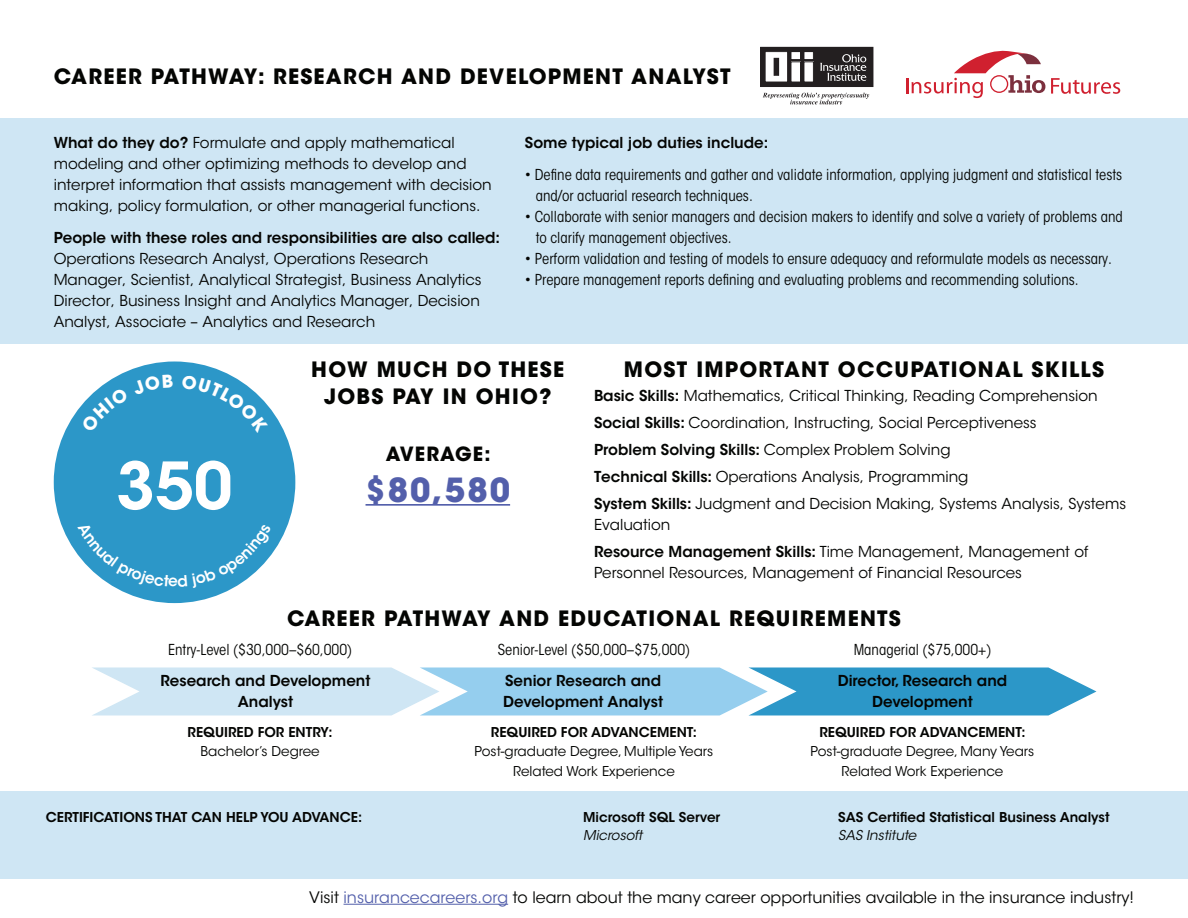
<style>
.page{position:relative;width:1188px;height:918px;background:#fff}
.page>*{position:absolute;margin:0;border:0;box-sizing:border-box;transform-origin:0 0}
.t1{font:600 64.5px "ITC Avant Garde Std";color:#fff}
.t2{font:700 33px "ITC Avant Garde Std";color:#535fab}
.t3{font:700 21px/27px "ITC Avant Garde Std";letter-spacing:.06em;color:#040503;text-align:center}
.t4{font:700 19.5px "ITC Avant Garde Std";letter-spacing:.06em;color:#040503}
.t5{font:15.75px "ITC Avant Garde Std";color:#040503}
.t6{font:15px/21px "ITC Avant Garde Std";color:#040503}
.t7{font:condensed 15px/21px "ITC Avant Garde Std";color:#040503}
.t8{font:600 15px/21px "ITC Avant Garde Std";color:#040503;text-align:center}
.t9{font:600 13.5px "ITC Avant Garde Std";color:#040503}
.t10{font:13.5px/19.5px "ITC Avant Garde Std";color:#040503;text-align:center}
.t11{font:italic 13.5px "ITC Avant Garde Std";color:#040503}
.s1{font-weight:600}
.s2{color:#535fab}
</style>
<div class="page">
<div style="left:0;top:118px;width:1188px;height:226px;background:#cfe6f4"></div>
<div style="left:0;top:791px;width:1188px;height:88px;background:#cfe6f4"></div>
<svg style="left:763px;top:93px;width:106px;height:11px"></svg>
<div style="left:761px;top:47px;width:112px;height:40px;background:#231f20"></div>
<div style="left:765px;top:52px;width:23px;height:30px;background:#fff"></div>
<div style="left:765px;top:51px;width:23px;height:31px;border:1px solid #231f20"></div>
<div style="left:774px;top:58px;width:5px;height:17px;background:#231f20"></div>
<div style="left:791px;top:52px;width:10px;height:8px;background:#fff"></div>
<div style="left:791px;top:51px;width:10px;height:9px;border:1px solid #231f20"></div>
<div style="left:804px;top:52px;width:9px;height:8px;background:#fff"></div>
<div style="left:804px;top:51px;width:10px;height:9px;border:1px solid #231f20"></div>
<div style="left:791px;top:62px;width:10px;height:20px;background:#fff"></div>
<div style="left:791px;top:62px;width:10px;height:20px;border:1px solid #231f20"></div>
<div style="left:804px;top:62px;width:9px;height:20px;background:#fff"></div>
<div style="left:804px;top:62px;width:10px;height:20px;border:1px solid #231f20"></div>
<svg style="left:820px;top:54px;width:46px;height:27px"></svg>
<hr style="left:366px;top:504px;width:144px;height:2px;background:#535fab">
<svg style="left:93px;top:668px;width:1003px;height:47px;background:#92c9e6"></svg>
<svg style="left:1051px;top:78px;width:69px;height:16px"></svg>
<svg style="left:906px;top:50px;width:139px;height:48px"></svg>
<hr style="left:344px;top:904px;width:164px;height:1px;background:#535fab">
<div style="left:54px;top:362px;width:241px;height:241px;background:#2c97c8;border-radius:50%"></div>
<svg style="left:81px;top:375px;width:38px;height:31px"></svg>
<svg style="left:230px;top:375px;width:38px;height:31px"></svg>
<svg style="left:78px;top:555px;width:193px;height:33px"></svg>
<h3 class="t3" style="left:54px;top:62px;width:678px">CAREER PATHWAY: RESEARCH AND DEVELOPMENT ANALYST</h3>
<p class="t6" style="left:54px;top:133px;width:440px"><span class="s1">What do they do?</span> Formulate and apply mathematical modeling and other optimizing methods to develop and interpret information that assists management with decision making, policy formulation, or other managerial functions.</p>
<p class="t8" style="left:54px;top:227px;width:448px">People with these roles and responsibilities are also called:</p>
<p class="t6" style="left:54px;top:248px;width:429px">Operations Research Analyst, Operations Research Manager, Scientist, Analytical Strategist, Business Analytics Director, Business Insight and Analytics Manager, Decision Analyst, Associate – Analytics and Research</p>
<p class="t8" style="left:525px;top:132px;width:245px">Some typical job duties include:</p>
<p class="t7" style="left:536px;top:164px;width:588px;text-indent:-11px">• Define data requirements and gather and validate information, applying judgment and statistical tests and/or actuarial research techniques.</p>
<p class="t7" style="left:536px;top:206px;width:589px;text-indent:-11px">• Collaborate with senior managers and decision makers to identify and solve a variety of problems and to clarify management objectives.</p>
<p class="t7" style="left:525px;top:248px;width:589px">• Perform validation and testing of models to ensure adequacy and reformulate models as necessary.</p>
<p class="t7" style="left:525px;top:269px;width:555px">• Prepare management reports defining and evaluating problems and recommending solutions.</p>
<h1 class="t1" style="left:116px;top:445px;width:118px">350</h1>
<h3 class="t3" style="left:311px;top:356px;width:255px">HOW MUCH DO THESE<br>JOBS PAY IN OHIO?</h3>
<h3 class="t4" style="left:386px;top:441px;width:106px">AVERAGE:</h3>
<h2 class="t2" style="left:366px;top:468px;width:146px">$80,580</h2>
<h3 class="t3" style="left:624px;top:356px;width:482px">MOST IMPORTANT OCCUPATIONAL SKILLS</h3>
<p class="t6" style="left:594px;top:382px;width:534px;line-height:27px"><span class="s1">Basic Skills:</span> Mathematics, Critical Thinking, Reading Comprehension <span class="s1">Social Skills:</span> Coordination, Instructing, Social Perceptiveness<br><span class="s1">Problem Solving Skills:</span> Complex Problem Solving<br><span class="s1">Technical Skills:</span> Operations Analysis, Programming<br><span class="s1">System Skills:</span> Judgment and Decision Making, Systems Analysis, Systems</p>
<p class="t6" style="left:594px;top:511px;width:496px;line-height:27px">Evaluation<br><span class="s1">Resource Management Skills:</span> Time Management, Management of</p>
<p class="t6" style="left:594px;top:562px;width:430px">Personnel Resources, Management of Financial Resources</p>
<h3 class="t3" style="left:287px;top:605px;width:615px">CAREER PATHWAY AND EDUCATIONAL REQUIREMENTS</h3>
<p class="t7" style="left:168px;top:639px;width:186px">Entry-Level ($30,000–$60,000)</p>
<p class="t7" style="left:498px;top:639px;width:194px">Senior-Level ($50,000–$75,000)</p>
<p class="t7" style="left:854px;top:639px;width:139px">Managerial ($75,000+)</p>
<p class="t8" style="left:161px;top:670px;width:211px">Research and Development<br>Analyst</p>
<p class="t8" style="left:503px;top:670px;width:161px;text-align:left">Senior Research and<br>Development Analyst</p>
<p class="t8" style="left:838px;top:670px;width:171px">Director, Research and<br>Development</p>
<p class="t9" style="left:188px;top:723px;width:146px">REQUIRED FOR ENTRY:</p>
<p class="t10" style="left:201px;top:742px;width:121px">Bachelor’s Degree</p>
<p class="t9" style="left:491px;top:723px;width:208px">REQUIRED FOR ADVANCEMENT:</p>
<p class="t10" style="left:475px;top:742px;width:240px">Post-graduate Degree, Multiple Years<br>Related Work Experience</p>
<p class="t9" style="left:46px;top:808px;width:318px">CERTIFICATIONS THAT CAN HELP YOU ADVANCE:</p>
<p class="t9" style="left:583px;top:808px;width:139px">Microsoft SQL Server</p>
<p class="t11" style="left:583px;top:826px;width:64px">Microsoft</p>
<p class="t9" style="left:819px;top:723px;width:208px">REQUIRED FOR ADVANCEMENT:</p>
<p class="t10" style="left:811px;top:742px;width:225px">Post-graduate Degree, Many Years<br>Related Work Experience</p>
<p class="t9" style="left:838px;top:808px;width:273px">SAS Certified Statistical Business Analyst</p>
<p class="t11" style="left:838px;top:826px;width:83px">SAS Institute</p>
<p class="t5" style="left:309px;top:887px;width:826px">Visit <span class="s2">insurancecareers.org</span> to learn about the many career opportunities available in the insurance industry!</p>
</div>
